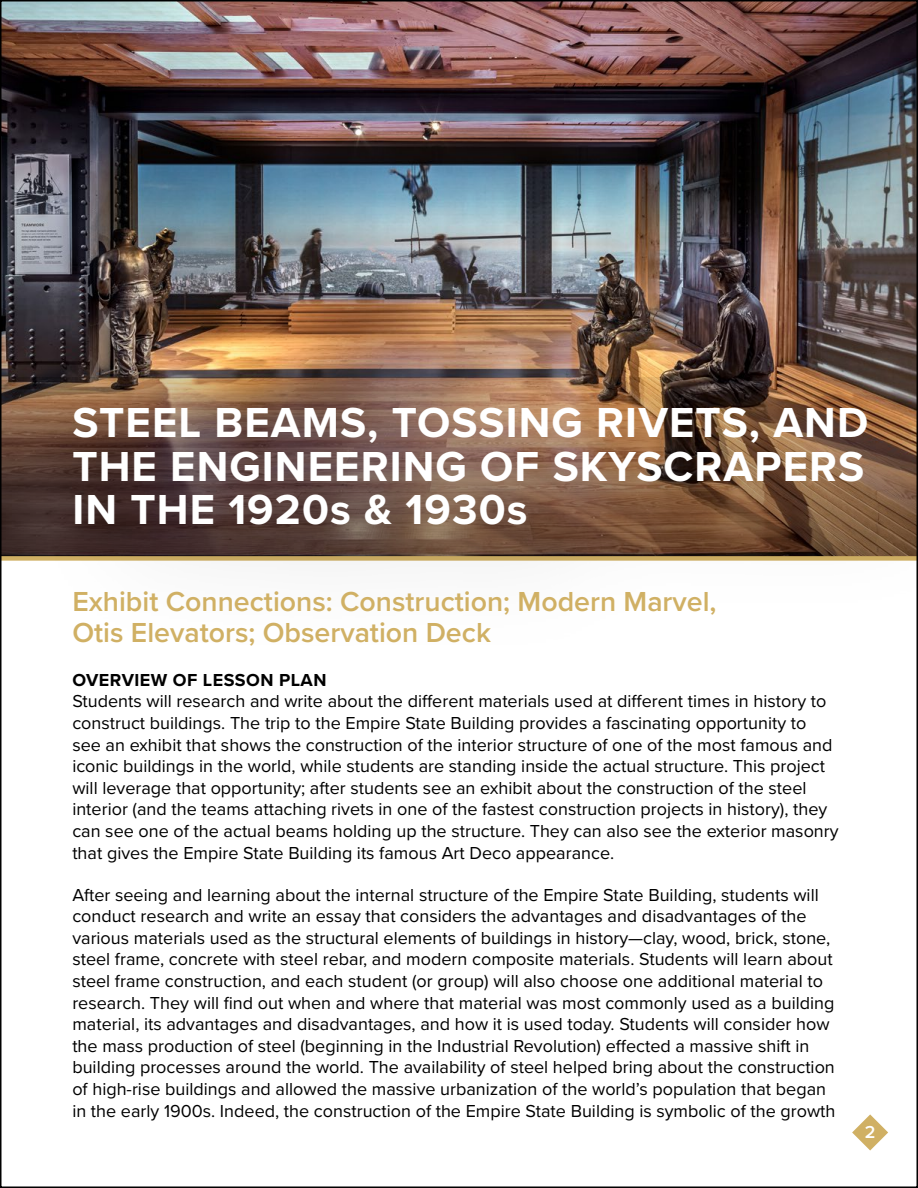
<style>
.page{position:relative;width:918px;height:1188px;background:#fff}
.page>*{position:absolute;margin:0;border:0;box-sizing:border-box;transform-origin:0 0}
.t1{font:700 43.5px/43.5px "Proxima Nova";letter-spacing:.025em;color:#fff;text-align:justify}
.t2{font:600 28.5px/31.8px "Proxima Nova";color:#d0b064}
.t3{font:18px/21.6px "Proxima Nova";color:#000}
.t4{font:700 18px "Proxima Nova";letter-spacing:.025em;color:#000}
.t5{font:600 18px "Proxima Nova";color:#fff}
</style>
<div class="page">
<img style="left:3px;top:3px;width:912px;height:374px">
<svg style="left:852px;top:1114px;width:36px;height:37px"></svg>
<div style="left:21px;top:344px;width:897px;height:324px;background:#000;opacity:.22"></div>
<h1 class="t1" style="left:72px;top:400px;width:797px">STEEL BEAMS, TOSSING RIVETS, AND THE ENGINEERING OF SKYSCRAPERS IN THE 1920s &amp; 1930s</h1>
<h2 class="t2" style="left:72px;top:584px;width:646px">Exhibit Connections: Construction; Modern Marvel,<br>Otis Elevators; Observation Deck</h2>
<p class="t4" style="left:72px;top:666px;width:256px">OVERVIEW OF LESSON PLAN</p>
<p class="t3" style="left:72px;top:690px;width:768px">Students will research and write about the different materials used at different times in history to construct buildings. The trip to the Empire State Building provides a fascinating opportunity to see an exhibit that shows the construction of the interior structure of one of the most famous and iconic buildings in the world, while students are standing inside the actual structure. This project will leverage that opportunity; after students see an exhibit about the construction of the steel interior (and the teams attaching rivets in one of the fastest construction projects in history), they can see one of the actual beams holding up the structure. They can also see the exterior masonry that gives the Empire State Building its famous Art Deco appearance.</p>
<p class="t3" style="left:72px;top:883px;width:765px">After seeing and learning about the internal structure of the Empire State Building, students will conduct research and write an essay that considers the advantages and disadvantages of the various materials used as the structural elements of buildings in history—clay, wood, brick, stone, steel frame, concrete with steel rebar, and modern composite materials. Students will learn about steel frame construction, and each student (or group) will also choose one additional material to research. They will find out when and where that material was most commonly used as a building material, its advantages and disadvantages, and how it is used today. Students will consider how the mass production of steel (beginning in the Industrial Revolution) effected a massive shift in building processes around the world. The availability of steel helped bring about the construction of high-rise buildings and allowed the massive urbanization of the world’s population that began in the early 1900s. Indeed, the construction of the Empire State Building is symbolic of the growth</p>
<p class="t5" style="left:865px;top:1118px;width:12px">2</p>
</div>
